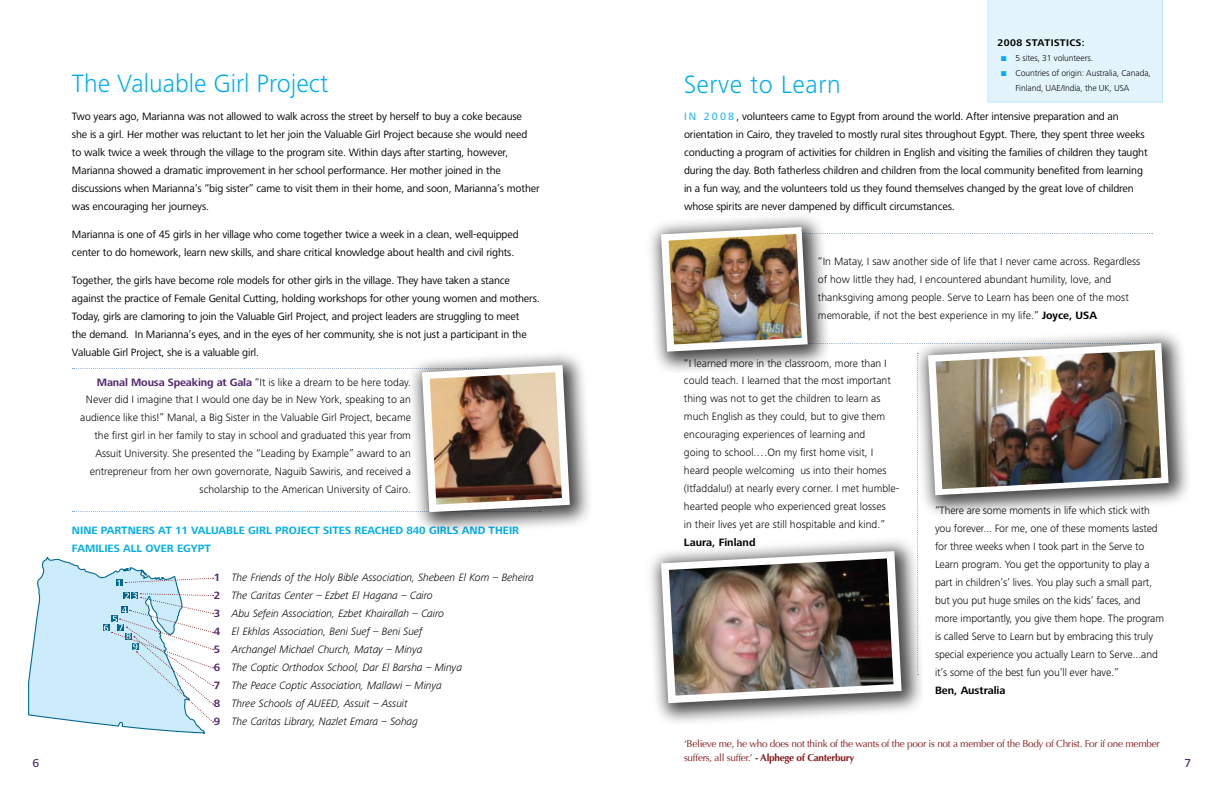
<style>
.page{position:relative;width:1224px;height:792px;background:#fff}
.page>*{position:absolute;margin:0;border:0;box-sizing:border-box;transform-origin:0 0}
.t1{font:300 26px "Frutiger Next LT";color:#00aeef}
.t2{font:500 12px "Frutiger Next LT";color:#532970}
.t3{font:11px/18px "Frutiger Next LT";letter-spacing:-.01em;color:#000}
.t4{font:300 11px/18px "Frutiger Next LT";color:#000}
.t5{font:italic 300 11px/18px "Frutiger Next LT";letter-spacing:-.015em;color:#000}
.t6{font:700 11px/18px "Frutiger Next LT";color:#00aeef}
.t7{font:700 11px "Frutiger Next LT";color:#000}
.t8{font:10px/14px "Optima";letter-spacing:-.025em;color:#841618}
.t9{font:700 10px "Frutiger Next LT";letter-spacing:.04em;color:#000}
.t10{font:300 9px/15px "Frutiger Next LT";letter-spacing:-.01em;color:#000}
.s1{font-weight:700;color:#532970}
.s2{font-weight:700;font-style:normal;color:#532970}
.s3{color:#00aeef}
.s4{font-weight:700}
</style>
<div class="page">
<div style="left:988px;top:0;width:175px;height:102px;background:#e3f4fd"></div>
<div style="left:405px;top:348px;width:186px;height:186px;background:#000;opacity:.74"></div>
<svg style="left:72px;top:365px;width:498px;height:147px"></svg>
<img style="left:430px;top:372px;width:132px;height:133px">
<div style="left:911px;top:326px;width:279px;height:191px;background:#000;opacity:.74"></div>
<div style="left:644px;top:534px;width:279px;height:190px;background:#000;opacity:.74"></div>
<div style="left:644px;top:210px;width:185px;height:163px;background:#000;opacity:.74"></div>
<img style="left:661px;top:227px;width:508px;height:476px">
<img style="left:669px;top:234px;width:133px;height:111px">
<svg style="left:28px;top:557px;width:186px;height:177px"></svg>
<h1 class="t1" style="left:72px;top:69px;width:258px">The Valuable Girl Project</h1>
<p class="t3" style="left:72px;top:107px;width:469px">Two years ago, Marianna was not allowed to walk across the street by herself to buy a coke because she is a girl. Her mother was reluctant to let her join the Valuable Girl Project because she would need<br>to walk twice a week through the village to the program site. Within days after starting, however, Marianna showed a dramatic improvement in her school performance. Her mother joined in the discussions when Marianna’s “big sister” came to visit them in their home, and soon, Marianna’s mother was encouraging her journeys.</p>
<p class="t3" style="left:72px;top:225px;width:448px">Marianna is one of 45 girls in her village who come together twice a week in a clean, well-equipped center to do homework, learn new skills, and share critical knowledge about health and civil rights.</p>
<p class="t3" style="left:72px;top:271px;width:469px">Together, the girls have become role models for other girls in the village. They have taken a stance against the practice of Female Genital Cutting, holding workshops for other young women and mothers.<br>Today, girls are clamoring to join the Valuable Girl Project, and project leaders are struggling to meet<br>the demand. In Marianna’s eyes, and in the eyes of her community, she is not just a participant in the Valuable Girl Project, she is a valuable girl.</p>
<p class="t4" style="left:80px;top:373px;width:332px;text-align:right"><span class="s1">MANAL MOUSA SPEAKING AT GALA</span> “It is like a dream to be here today.<br>Never did I imagine that I would one day be in New York, speaking to an audience like this!” Manal, a Big Sister in the Valuable Girl Project, became the first girl in her family to stay in school and graduated this year from Assuit U niversity. She presented the “Leading by Example” award to an entrepreneur from her own governorate, N aguib Sawiris, and received a scholarship to the American U niversity of Cairo.</p>
<p class="t6" style="left:72px;top:521px;width:449px">NINE PARTNERS AT 11 VALUABLE GIRL PROJECT SITES REACHED 840 GIRLS AND THEIR<br>FAMILIES ALL OVER EGYPT</p>
<p class="t5" style="left:214px;top:569px;width:321px"><span class="s2">1</span> The Friends of the Holy Bible Association, Shebeen El Kom – Beheira <span class="s2">2</span> The Caritas Center – Ezbet El Hagana – Cairo<br><span class="s2">3</span> Abu Sefein Association, Ezbet Khairallah – Cairo<br><span class="s2">4</span> El Ekhlas Association, Beni Suef – Beni Suef<br><span class="s2">5</span> Archangel Michael Church, Matay – Minya<br><span class="s2">6</span> The Coptic Orthodox School, Dar El Barsha – Minya<br><span class="s2">7</span> The Peace Coptic Association, Mallawi – Minya<br><span class="s2">8</span> Three Schools of AUEED, Assuit – Assuit<br><span class="s2">9</span> The Caritas Library, Nazlet Emara – Sohag</p>
<p class="t9" style="left:998px;top:38px;width:89px">2008 STATISTICS:</p>
<p class="t10" style="left:1001px;top:51px;width:93px"><span class="s3">■</span> 5 sites, 31 volunteers.</p>
<p class="t10" style="left:1015px;top:66px;width:137px;text-indent:-14px"><span class="s3">■</span> Countries of origin: Australia, Canada,<br>Finland, UAE/I ndia, the U K, USA</p>
<h1 class="t1" style="left:684px;top:70px;width:158px">Serve to Learn</h1>
<p class="t3" style="left:684px;top:108px;width:465px"><span class="s3">I n 2 0 0 8</span> , volunteers came to Egypt from around the world. After intensive preparation and an orientation in Cairo, they traveled to mostly rural sites throughout Egypt. There, they spent three weeks conducting a program of activities for children in English and visiting the families of children they taught during the day. Both fatherless children and children from the local community benefited from learning in a fun way, and the volunteers told us they found themselves changed by the great love of children whose spirits are never dampened by difficult circumstances.</p>
<p class="t4" style="left:818px;top:253px;width:324px">“I n Matay, I saw another side of life that I never came across. Regardless of how little they had, I encountered abundant humility, love, and thanksgiving among people. Serve to Learn has been one of the most memorable, if not the best experience in my life.” <span class="s4">JOYCE, USA</span></p>
<p class="t4" style="left:684px;top:354px;width:217px">“I learned more in the classroom, more than I could teach. I learned that the most important thing was not to get the children to learn as much English as they could, but to give them encouraging experiences of learning and<br>going to school.…On my first home visit, I heard people welcoming us into their homes (Itfaddalu!) at nearly every corner. I met humble&shy;hearted people who experienced great losses<br>in their lives yet are still hospitable and kind.”</p>
<p class="t7" style="left:684px;top:537px;width:73px">LAURA, FINLAND</p>
<p class="t4" style="left:935px;top:502px;width:231px">“There are some moments in life which stick with you forever... For me, one of these moments lasted for three weeks when I took part in the Serve to Learn program. You get the opportunity to play a part in children’s’ lives. You play such a small part, but you put huge smiles on the kids’ faces, and more importantly, you give them hope. The program is called Serve to Learn but by embracing this truly special experience you actually Learn to Serve...and it’s some of the best fun you’ll ever have.”</p>
<p class="t7" style="left:935px;top:685px;width:72px">BEN, AUSTRALIA</p>
<p class="t8" style="left:684px;top:737px;width:477px">‘Believe me, he who does not think of the wants of the poor is not a member of the Body of Christ. For if one member suffers, all suffer.’ <span class="s4">- Alphege of Canterbury</span></p>
<p class="t2" style="left:33px;top:757px;width:8px">6</p>
<p class="t2" style="left:1185px;top:757px;width:8px">7</p>
</div>
